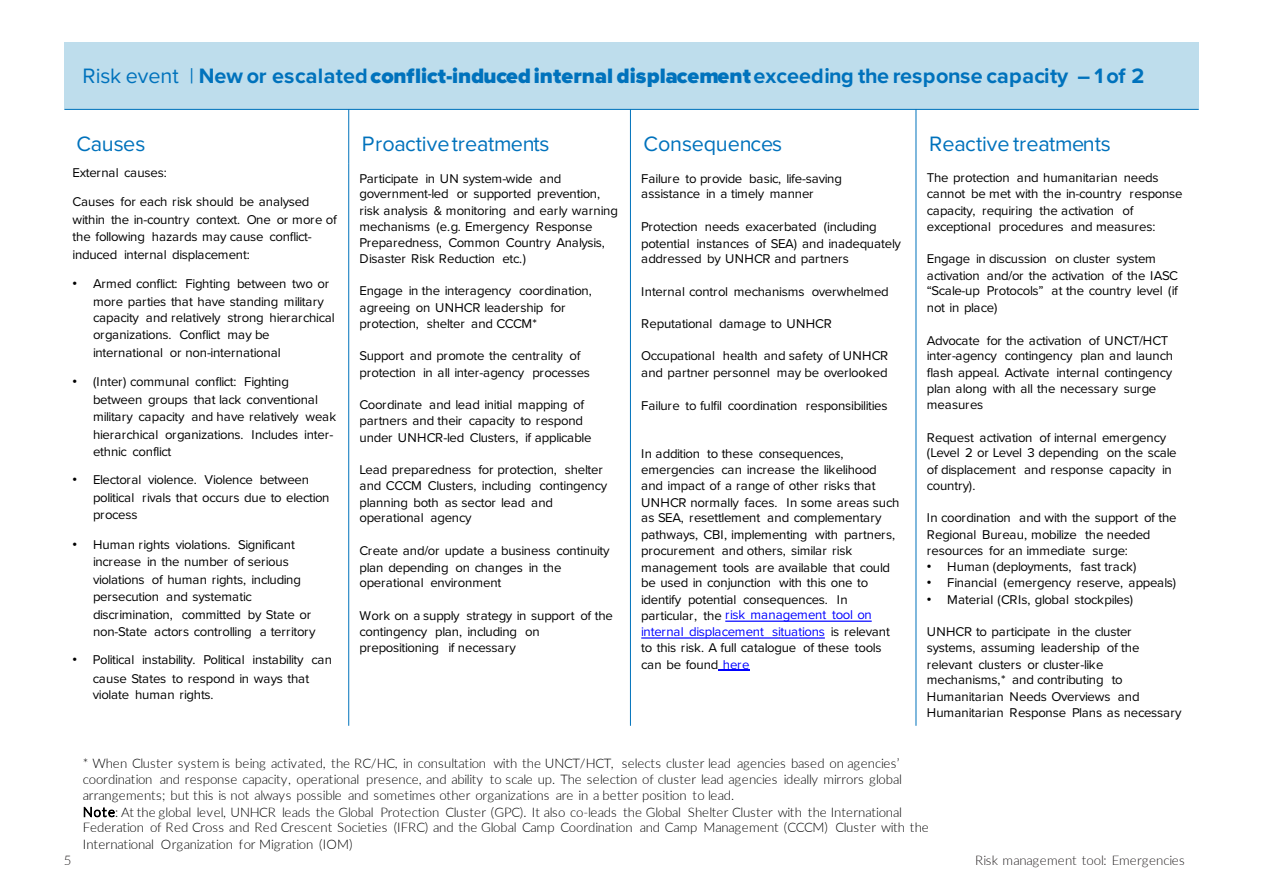
<style>
.page{position:relative;width:1264px;height:893px;background:#fff}
.page>*{position:absolute;margin:0;border:0;box-sizing:border-box;transform-origin:0 0}
.t1{font:700 21.6px "Proxima Nova";color:#0072bc}
.t2{font:21.6px "Proxima Nova";letter-spacing:-.01em;color:#0072bc}
.t3{font:13.2px/16.2px "Proxima Nova";letter-spacing:-.02em;color:#000}
.t4{font:300 13.2px/16.4px "Lato";letter-spacing:-.005em;color:#000}
.t5{font:300 13.2px "Lato";letter-spacing:.015em;color:#231f20}
.s1{font-weight:400}
.s2{font-weight:900}
.s3{font-family:"Arial"}
.s4{color:#00f}
</style>
<div class="page">
<div style="left:64px;top:42px;width:1134px;height:67px;background:#beddec"></div>
<hr style="left:348px;top:109px;width:1px;height:55px;background:#0072bc">
<hr style="left:348px;top:164px;width:1px;height:562px;background:#0072bc">
<hr style="left:630px;top:109px;width:1px;height:617px;background:#0072bc">
<hr style="left:915px;top:109px;width:1px;height:617px;background:#0072bc">
<hr style="left:64px;top:109px;width:1134px;height:1px;background:#0072bc">
<svg style="left:725px;top:620px;width:146px;height:2px"></svg>
<svg style="left:641px;top:637px;width:184px;height:1px"></svg>
<hr style="left:718px;top:670px;width:31px;height:1px;background:#00f">
<p class="t1" style="left:82px;top:63px;width:1063px"><span class="s1">Risk event |</span> New or escalated <span class="s2">conflict-induced internal displacement</span> exceeding the response capacity – 1 of 2</p>
<p class="t2" style="left:76px;top:131px;width:70px">Causes</p>
<p class="t2" style="left:362px;top:131px;width:189px">Proactive treatments</p>
<p class="t2" style="left:643px;top:131px;width:140px">Consequences</p>
<p class="t2" style="left:929px;top:131px;width:183px">Reactive treatments</p>
<p class="t3" style="left:73px;top:165px;width:96px">External causes:</p>
<p class="t3" style="left:73px;top:193px;width:266px;line-height:17.5px">Causes for each risk should be analysed within the in-country context. One or more of the following hazards may cause conflict&shy;induced internal displacement:</p>
<p class="t3" style="left:93px;top:275px;width:243px;line-height:17.4px;text-indent:-20px"><span class="s3">•</span> Armed conflict: Fighting between two or more parties that have standing military capacity and relatively strong hierarchical organizations. Conflict may be international or non-international</p>
<p class="t3" style="left:93px;top:373px;width:245px;line-height:17.4px;text-indent:-20px"><span class="s3">•</span> (Inter) communal conflict: Fighting between groups that lack conventional military capacity and have relatively weak hierarchical organizations. Includes inter&shy;ethnic conflict</p>
<p class="t3" style="left:93px;top:471px;width:238px;line-height:17.4px;text-indent:-20px"><span class="s3">•</span> Electoral violence. Violence between political rivals that occurs due to election process</p>
<p class="t3" style="left:93px;top:536px;width:224px;line-height:17.2px;text-indent:-20px"><span class="s3">•</span> Human rights violations. Significant increase in the number of serious violations of human rights, including persecution and systematic discrimination, committed by State or non-State actors controlling a territory</p>
<p class="t3" style="left:93px;top:652px;width:240px;line-height:17.4px;text-indent:-20px"><span class="s3">•</span> Political instability. Political instability can cause States to respond in ways that violate human rights.</p>
<p class="t3" style="left:927px;top:170px;width:257px">The protection and humanitarian needs cannot be met with the in-country response capacity, requiring the activation of exceptional procedures and measures:</p>
<p class="t3" style="left:927px;top:251px;width:253px">Engage in discussion on cluster system activation and/or the activation of the IASC “Scale-up Protocols” at the country level (if not in place)</p>
<p class="t3" style="left:927px;top:332px;width:248px">Advocate for the activation of UNCT/HCT inter-agency contingency plan and launch flash appeal. Activate internal contingency plan along with all the necessary surge measures</p>
<p class="t3" style="left:927px;top:430px;width:251px">Request activation of internal emergency (Level 2 or Level 3 depending on the scale of displacement and response capacity in country).</p>
<p class="t3" style="left:927px;top:510px;width:251px">In coordination and with the support of the<br>Regional Bureau, mobilize the needed resources for an immediate surge:</p>
<p class="t3" style="left:927px;top:559px;width:211px"><span class="s3">•</span> Human (deployments, fast track)</p>
<p class="t3" style="left:927px;top:575px;width:251px"><span class="s3">•</span> Financial (emergency reserve, appeals)</p>
<p class="t3" style="left:927px;top:591px;width:208px"><span class="s3">•</span> Material (CRIs, global stockpiles)</p>
<p class="t3" style="left:927px;top:624px;width:256px">UNHCR to participate in the cluster systems, assuming leadership of the relevant clusters or cluster-like mechanisms,* and contributing to Humanitarian Needs Overviews and Humanitarian Response Plans as necessary</p>
<p class="t3" style="left:641px;top:171px;width:202px;line-height:15.6px">Failure to provide basic, life-saving assistance in a timely manner</p>
<p class="t3" style="left:641px;top:218px;width:261px">Protection needs exacerbated (including potential instances of SEA) and inadequately addressed by UNHCR and partners</p>
<p class="t3" style="left:641px;top:283px;width:249px">Internal control mechanisms overwhelmed</p>
<p class="t3" style="left:641px;top:316px;width:192px">Reputational damage to UNHCR</p>
<p class="t3" style="left:641px;top:348px;width:248px;line-height:16.8px">Occupational health and safety of UNHCR and partner personnel may be overlooked</p>
<p class="t3" style="left:641px;top:397px;width:248px">Failure to fulfil coordination responsibilities</p>
<p class="t3" style="left:641px;top:445px;width:260px">In addition to these consequences, emergencies can increase the likelihood and impact of a range of other risks that UNHCR normally faces. In some areas such as SEA, resettlement and complementary pathways, CBI, implementing with partners, procurement and others, similar risk management tools are available that could be used in conjunction with this one to identify potential consequences. In</p>
<p class="t3" style="left:641px;top:607px;width:250px">particular, the <span class="s4">risk management tool on internal displacement situations</span> is relevant to this risk. A full catalogue of these tools can be found <span class="s4">here</span></p>
<p class="t3" style="left:359px;top:170px;width:260px">Participate in UN system-wide and government-led or supported prevention, risk analysis &amp; monitoring and early warning mechanisms (e.g. Emergency Response Preparedness, Common Country Analysis, Disaster Risk Reduction etc.)</p>
<p class="t3" style="left:359px;top:283px;width:234px">Engage in the interagency coordination, agreeing on UNHCR leadership for protection, shelter and CCCM*</p>
<p class="t3" style="left:359px;top:348px;width:232px;line-height:16.8px">Support and promote the centrality of protection in all inter-agency processes</p>
<p class="t3" style="left:359px;top:397px;width:233px">Coordinate and lead initial mapping of partners and their capacity to respond under UNHCR-led Clusters, if applicable</p>
<p class="t3" style="left:359px;top:462px;width:249px">Lead preparedness for protection, shelter and CCCM Clusters, including contingency planning both as sector lead and operational agency</p>
<p class="t3" style="left:359px;top:542px;width:252px">Create and/or update a business continuity plan depending on changes in the operational environment</p>
<p class="t3" style="left:359px;top:607px;width:255px">Work on a supply strategy in support of the contingency plan, including on prepositioning if necessary</p>
<p class="t4" style="left:83px;top:754px;width:847px">* When Cluster system is being activated, the RC/HC, in consultation with the UNCT/HCT, selects cluster lead agencies based on agencies’ coordination and response capacity, operational presence, and ability to scale up. The selection of cluster lead agencies ideally mirrors global arrangements; but this is not always possible and sometimes other organizations are in a better position to lead.<br>Note: At the global level, UNHCR leads the Global Protection Cluster (GPC). It also co-leads the Global Shelter Cluster with the International Federation of Red Cross and Red Crescent Societies (IFRC) and the Global Camp Coordination and Camp Management (CCCM) Cluster with the International Organization for Migration (IOM)</p>
<p class="t5" style="left:64px;top:851px;width:9px">5</p>
<p class="t5" style="left:975px;top:851px;width:211px">Risk management tool: Emergencies</p>
</div>
